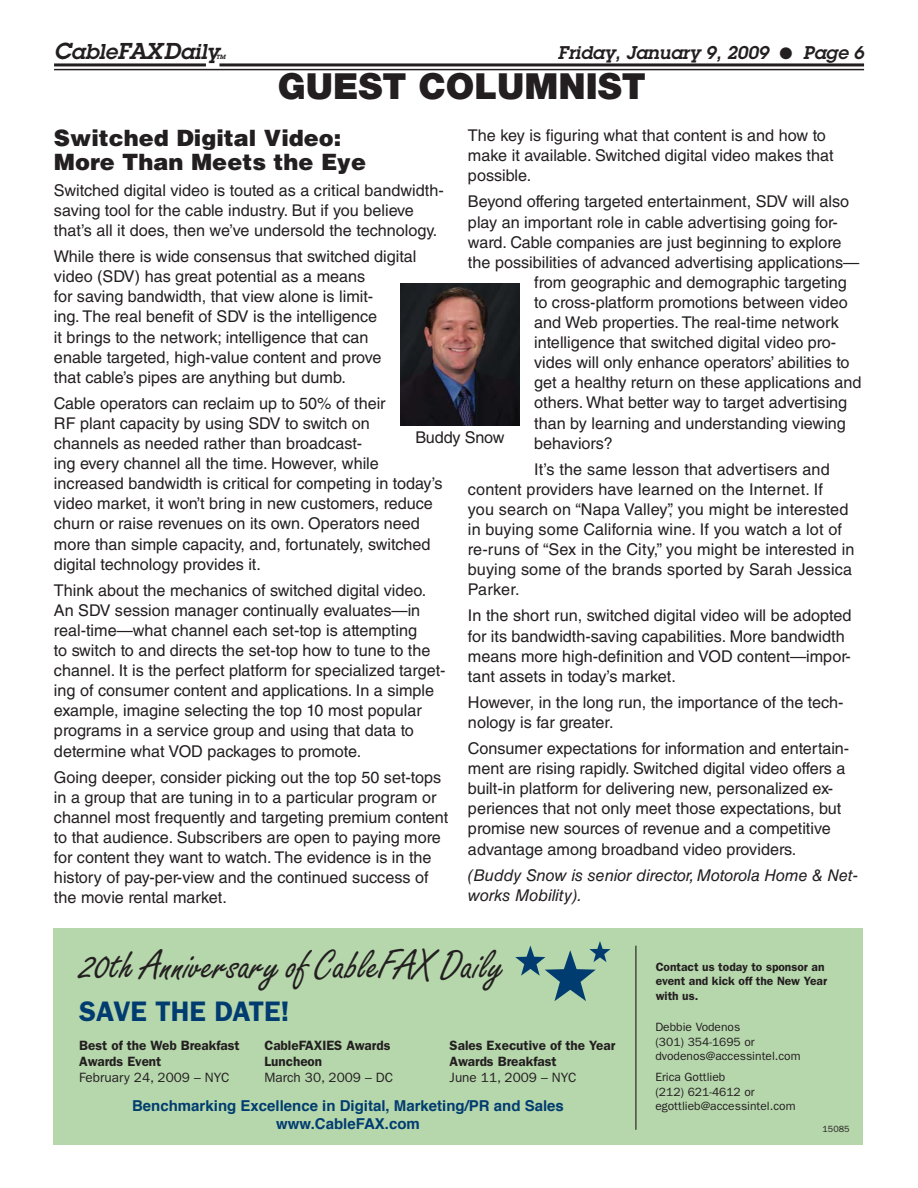
<style>
.page{position:relative;width:918px;height:1188px;background:#fff}
.page>*{position:absolute;margin:0;border:0;box-sizing:border-box;transform-origin:0 0}
.t1{font:42.3px "Freestyle Script Std";color:#231f20}
.t2{font:900 36px "Helvetica Neue LT Std";color:#231f20}
.t3{font:600 28.35px "ITC Franklin Gothic Std";color:#003c70}
.t4{font:900 22.5px/24px "Helvetica LT Std";color:#231f20}
.t5{font:italic 600 21px "Lubalin Graph Std";color:#231f20}
.t6{font:italic 600 18px "Lubalin Graph Std";color:#231f20}
.t7{font:16.2px/20.1px "Helvetica LT Std";color:#231f20}
.t8{font:italic 16.2px/20.1px "Helvetica LT Std";color:#231f20}
.t9{font:700 15px/18px "Helvetica";color:#003c70;text-align:center}
.t10{font:600 13.5px/16.2px "ITC Franklin Gothic Std";color:#231f20}
.t11{font:13.5px "ITC Franklin Gothic Std";color:#231f20}
.t12{font:12px/14.4px "ITC Franklin Gothic Std";color:#231f20}
.t13{font:600 12px/14.4px "ITC Franklin Gothic Std";color:#231f20}
.t14{font:9px "ITC Franklin Gothic Std";color:#231f20}
.t15{font:italic 600 6px "Lubalin Graph Std";color:#231f20}
.s1{font-size:22.5px}
</style>
<div class="page">
<hr style="left:219px;top:63px;width:645px;height:3px;background:#231f20">
<hr style="left:54px;top:63px;width:152px;height:3px;background:#231f20">
<hr style="left:54px;top:69px;width:810px;height:1px;background:#231f20">
<div style="left:53px;top:928px;width:810px;height:216px;background:#b6d6ac"></div>
<svg style="left:515px;top:941px;width:96px;height:60px"></svg>
<hr style="left:635px;top:946px;width:1px;height:184px;background:#231f20">
<img style="left:401px;top:284px;width:118px;height:141px">
<p class="t5" style="left:54px;top:44px;width:167px"><span class="s1">C</span>able<span class="s1">FAXD</span>aily</p>
<p class="t15" style="left:216px;top:55px;width:11px">TM</p>
<p class="t6" style="left:558px;top:46px;width:308px">Friday, January 9, 2009 ● Page 6</p>
<h2 class="t2" style="left:278px;top:73px;width:370px">GUEST COLUMNIST</h2>
<h3 class="t4" style="left:54px;top:128px;width:314px">Switched Digital Video:<br>More Than Meets the Eye</h3>
<p class="t7" style="left:54px;top:182px;width:391px">Switched digital video is touted as a critical bandwidth&shy;saving tool for the cable industry. But if you believe that’s all it does, then we’ve undersold the technology.</p>
<p class="t7" style="left:54px;top:248px;width:364px">While there is wide consensus that switched digital video (SDV) has great potential as a means<br>for saving bandwidth, that view alone is limit-<br>ing. The real benefit of SDV is the intelligence<br>it brings to the network; intelligence that can enable targeted, high-value content and prove<br>that cable’s pipes are anything but dumb.</p>
<p class="t7" style="left:54px;top:395px;width:390px">Cable operators can reclaim up to 50% of their<br>RF plant capacity by using SDV to switch on<br>channels as needed rather than broadcast-<br>ing every channel all the time. However, while increased bandwidth is critical for competing in today’s video market, it won’t bring in new customers, reduce churn or raise revenues on its own. Operators need more than simple capacity, and, fortunately, switched digital technology provides it.</p>
<p class="t7" style="left:54px;top:582px;width:393px">Think about the mechanics of switched digital video.<br>An SDV session manager continually evaluates—in real-time—what channel each set-top is attempting<br>to switch to and directs the set-top how to tune to the channel. It is the perfect platform for specialized target&shy;ing of consumer content and applications. In a simple example, imagine selecting the top 10 most popular programs in a service group and using that data to determine what VOD packages to promote.</p>
<p class="t7" style="left:54px;top:769px;width:396px">Going deeper, consider picking out the top 50 set-tops in a group that are tuning in to a particular program or channel most frequently and targeting premium content to that audience. Subscribers are open to paying more for content they want to watch. The evidence is in the history of pay-per-view and the continued success of the movie rental market.</p>
<p class="t7" style="left:468px;top:127px;width:367px">The key is figuring what that content is and how to make it available. Switched digital video makes that possible.</p>
<p class="t7" style="left:468px;top:194px;width:383px">Beyond offering targeted entertainment, SDV will also</p>
<p class="t7" style="left:468px;top:214px;width:371px">play an important role in cable advertising going for-</p>
<p class="t7" style="left:468px;top:234px;width:375px">ward. Cable companies are just beginning to explore</p>
<p class="t7" style="left:468px;top:254px;width:393px">the possibilities of advanced advertising applications—</p>
<p class="t7" style="left:534px;top:274px;width:314px">from geographic and demographic targeting</p>
<p class="t7" style="left:534px;top:294px;width:315px">to cross-platform promotions between video</p>
<p class="t7" style="left:534px;top:314px;width:306px">and Web properties. The real-time network</p>
<p class="t7" style="left:534px;top:334px;width:304px">intelligence that switched digital video pro-</p>
<p class="t7" style="left:534px;top:354px;width:317px">vides will only enhance operators’ abilities to</p>
<p class="t7" style="left:534px;top:375px;width:329px">get a healthy return on these applications and</p>
<p class="t7" style="left:534px;top:395px;width:315px">others. What better way to target advertising</p>
<p class="t7" style="left:534px;top:415px;width:313px">than by learning and understanding viewing</p>
<p class="t7" style="left:534px;top:435px;width:80px">behaviors?</p>
<p class="t7" style="left:468px;top:461px;width:388px;text-indent:66px">It’s the same lesson that advertisers and content providers have learned on the Internet. If<br>you search on “Napa Valley”, you might be interested in buying some California wine. If you watch a lot of re-runs of “Sex in the City,” you might be interested in buying some of the brands sported by Sarah Jessica Parker.</p>
<p class="t7" style="left:468px;top:608px;width:385px">In the short run, switched digital video will be adopted for its bandwidth-saving capabilities. More bandwidth means more high-definition and VOD content—impor&shy;tant assets in today’s market.</p>
<p class="t7" style="left:468px;top:694px;width:377px">However, in the long run, the importance of the tech&shy;nology is far greater.</p>
<p class="t7" style="left:468px;top:740px;width:383px">Consumer expectations for information and entertain&shy;ment are rising rapidly. Switched digital video offers a built-in platform for delivering new, personalized ex&shy;periences that not only meet those expectations, but promise new sources of revenue and a competitive advantage among broadband video providers.</p>
<p class="t8" style="left:468px;top:867px;width:392px">(Buddy Snow is senior director, Motorola Home &amp; Net&shy;works Mobility).</p>
<p class="t7" style="left:415px;top:429px;width:91px">Buddy Snow</p>
<h1 class="t1" style="left:79px;top:940px;width:425px">20th Anniversary of CableFAX Daily</h1>
<h3 class="t3" style="left:79px;top:995px;width:212px">SAVE THE DATE!</h3>
<p class="t10" style="left:79px;top:1037px;width:162px">Best of the Web Breakfast<br>Awards Event</p>
<p class="t11" style="left:79px;top:1073px;width:152px">February 24, 2009 – NYC</p>
<p class="t10" style="left:450px;top:1037px;width:167px">Sales Executive of the Year<br>Awards Breakfast</p>
<p class="t11" style="left:450px;top:1073px;width:129px">June 11, 2009 – NYC</p>
<p class="t10" style="left:264px;top:1037px;width:128px">CableFAXIES Awards<br>Luncheon</p>
<p class="t11" style="left:264px;top:1073px;width:130px">March 30, 2009 – DC</p>
<p class="t9" style="left:132px;top:1098px;width:433px">Benchmarking Excellence in Digital, Marketing/PR and Sales www.CableFAX.com</p>
<p class="t13" style="left:656px;top:960px;width:173px">Contact us today to sponsor an event and kick off the New Year with us.</p>
<p class="t12" style="left:655px;top:1021px;width:147px">Debbie Vodenos<br>(301) 354-1695 or dvodenos@accessintel.com</p>
<p class="t12" style="left:655px;top:1071px;width:142px">Erica Gottlieb<br>(212) 621-4612 or egottlieb@accessintel.com</p>
<p class="t14" style="left:823px;top:1126px;width:28px">15085</p>
</div>
